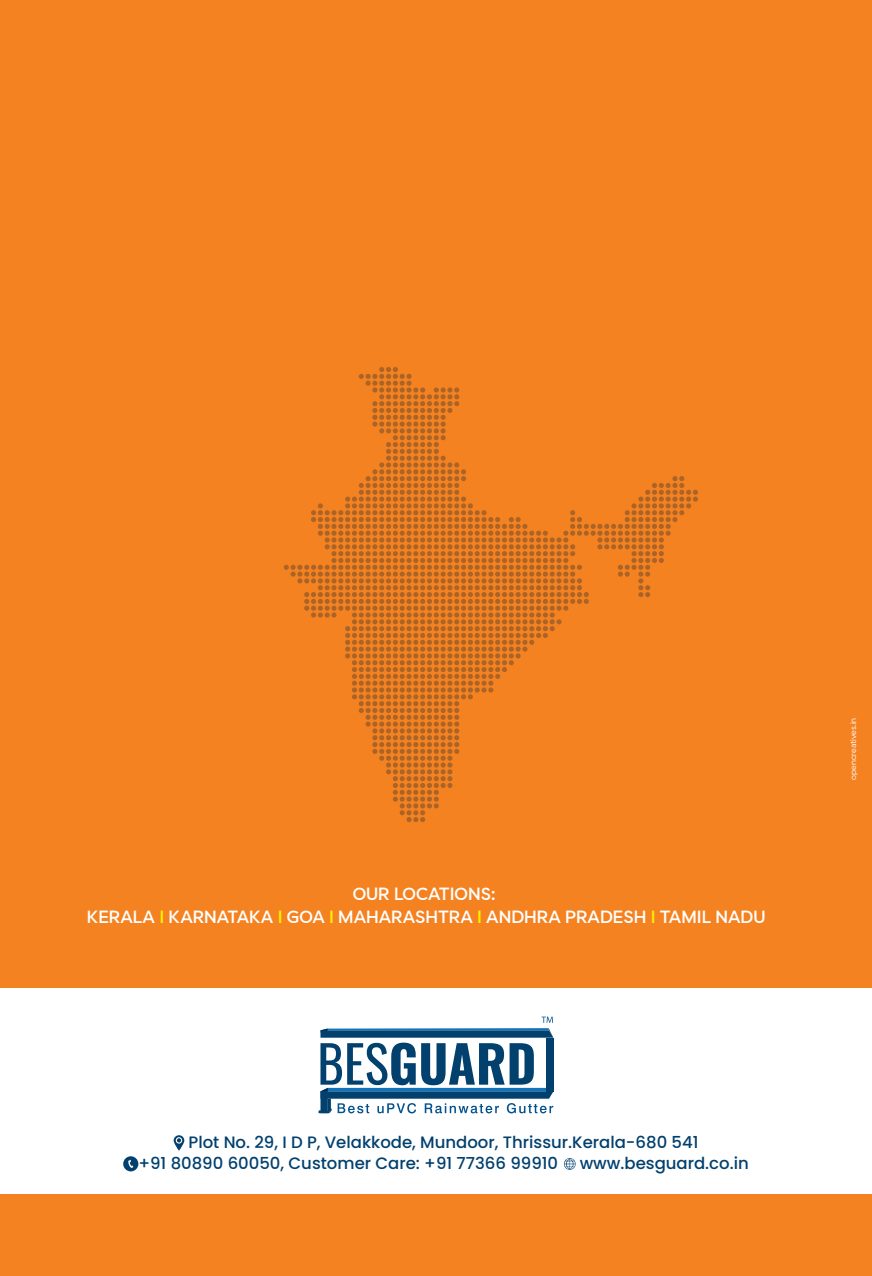
<style>
.page{position:relative;width:872px;height:1276px;background:#f58220}
.page>*{position:absolute;margin:0;border:0;box-sizing:border-box;transform-origin:0 0}
.t1{font:500 16.5px/21px "Poppins";color:#02406e}
.t2{font:16.5px/22.8px "Shoika";color:#fff;text-align:center}
.t3{font:300 7.65px "Shoika";color:#fff}
.s1{color:#fff101}
</style>
<div class="page">
<div style="left:0;top:988px;width:872px;height:206px;background:#fff"></div>
<svg style="left:174px;top:1135px;width:10px;height:15px"></svg>
<svg style="left:564px;top:1158px;width:11px;height:11px"></svg>
<div style="left:123px;top:1156px;width:15px;height:15px;background:#02406e;border-radius:50%"></div>
<svg style="left:128px;top:1159px;width:6px;height:9px"></svg>
<svg style="left:284px;top:367px;width:414px;height:455px"></svg>
<svg style="left:318px;top:1016px;width:235px;height:97px"></svg>
<p class="t2" style="left:87px;top:882px;width:680px">OUR LOCATIONS:<br>KERALA <span class="s1">I</span> KARNATAKA <span class="s1">I</span> GOA <span class="s1">I</span> MAHARASHTRA <span class="s1">I</span> ANDHRA PRADESH <span class="s1">I</span> TAMIL NADU</p>
<p class="t1" style="left:138px;top:1132px;width:562px;text-indent:50px">Plot No. 29, I D P, Velakkode, Mundoor, Thrissur.Kerala-680 541 +91 80890 60050, Customer Care: +91 77366 99910</p>
<p class="t1" style="left:579px;top:1153px;width:171px">www.besguard.co.in</p>
<p class="t3" style="left:848px;top:780px;width:63px;rotate:-90deg">opencreatives.in</p>
</div>
